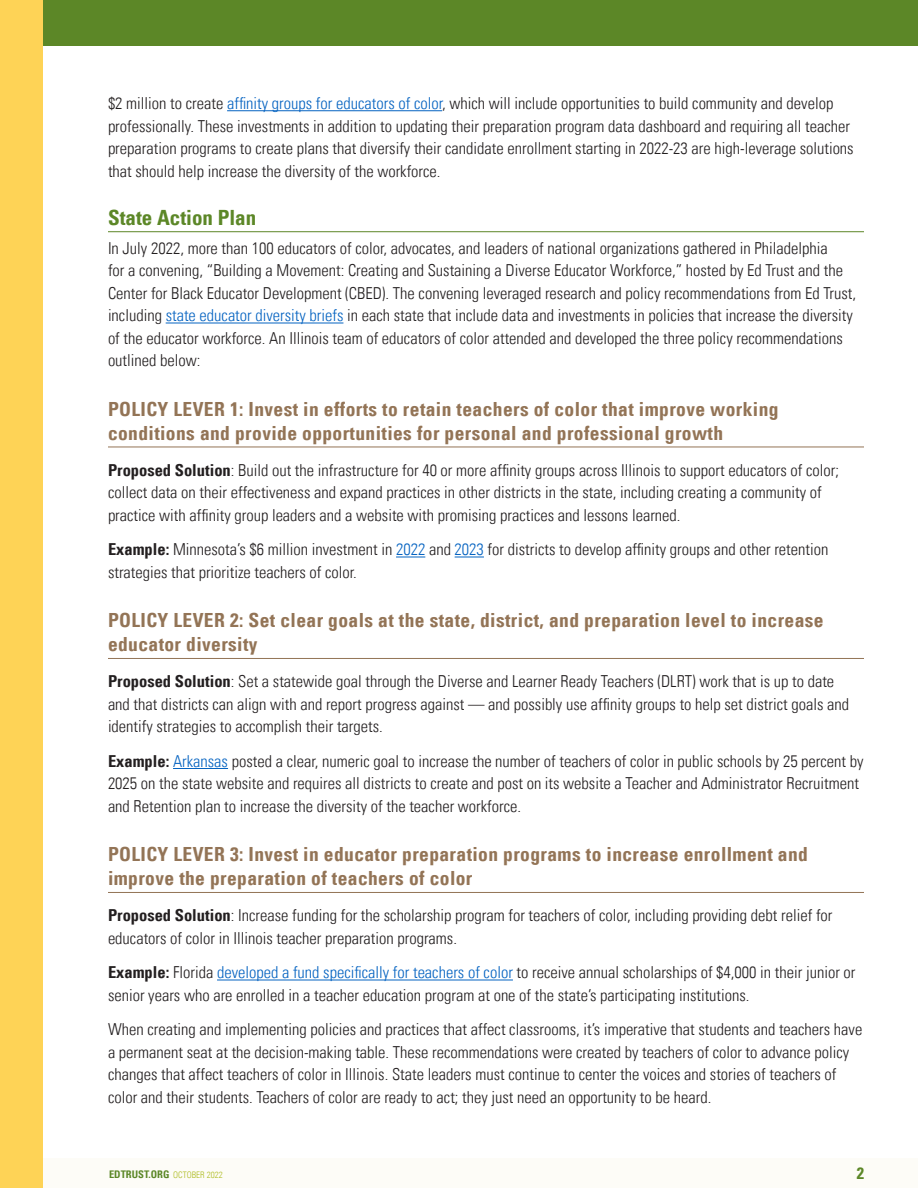
<style>
.page{position:relative;width:918px;height:1188px;background:#fff}
.page>*{position:absolute;margin:0;border:0;box-sizing:border-box;transform-origin:0 0}
._1__Heading-Green_Un{font:700 condensed 21px "Univers LT";color:#5c8727}
.Policy{font:700 condensed 19.5px/24px "Univers LT";letter-spacing:.02em;color:#937456}
.t1{font:300 condensed 16.5px/22.5px "Univers LT";color:#231f20}
.t2{font:700 condensed 16.5px "Univers LT";color:#5c8727}
.t3{font:700 condensed 10.5px "Univers LT";color:#5c8727}
.s1{color:#0563c1}
.s2{font-weight:700}
.s3{font-weight:300;font-size:9px;color:#aebc21}
</style>
<div class="page">
<div style="left:0;top:0;width:918px;height:45px;background:#5c8727"></div>
<div style="left:0;top:1158px;width:918px;height:30px;background:#fdfcf7"></div>
<div style="left:0;top:0;width:43px;height:1188px;background:#fed356"></div>
<hr style="left:227px;top:110px;width:215px;height:1px;background:#0563c1">
<hr style="left:108px;top:231px;width:756px;height:1px;background:#5c8727">
<hr style="left:166px;top:323px;width:177px;height:1px;background:#0563c1">
<hr style="left:108px;top:447px;width:756px;height:1px;background:#937456">
<svg style="left:396px;top:557px;width:29px;height:1px"></svg>
<svg style="left:455px;top:557px;width:29px;height:1px"></svg>
<hr style="left:108px;top:658px;width:756px;height:1px;background:#937456">
<hr style="left:173px;top:768px;width:55px;height:1px;background:#0563c1">
<hr style="left:108px;top:892px;width:756px;height:1px;background:#937456">
<hr style="left:217px;top:980px;width:296px;height:1px;background:#0563c1">
<p class="t1" style="left:108px;top:92px;width:747px">$2 million to create <span class="s1">affinity groups for educators of color</span>, which will include opportunities to build community and develop professionally. These investments in addition to updating their preparation program data dashboard and requiring all teacher preparation programs to create plans that diversify their candidate enrollment starting in 2022-23 are high-leverage solutions that should help increase the diversity of the workforce.</p>
<p class="_1__Heading-Green_Un" style="left:108px;top:204px;width:150px">State Action Plan</p>
<p class="t1" style="left:108px;top:237px;width:750px">In July 2022, more than 100 educators of color, advocates, and leaders of national organizations gathered in Philadelphia<br>for a convening, “Building a Movement: Creating and Sustaining a Diverse Educator Workforce,” hosted by Ed Trust and the Center for Black Educator Development (CBED). The convening leveraged research and policy recommendations from Ed Trust, including <span class="s1">state educator diversity briefs</span> in each state that include data and investments in policies that increase the diversity of the educator workforce. An Illinois team of educators of color attended and developed the three policy recommendations outlined below:</p>
<p class="Policy" style="left:108px;top:397px;width:672px">POLICY LEVER 1: Invest in efforts to retain teachers of color that improve working conditions and provide opportunities for personal and professional growth</p>
<p class="t1" style="left:108px;top:459px;width:733px"><span class="s2">Proposed Solution</span>: Build out the infrastructure for 40 or more affinity groups across Illinois to support educators of color; collect data on their effectiveness and expand practices in other districts in the state, including creating a community of practice with affinity group leaders and a website with promising practices and lessons learned.</p>
<p class="t1" style="left:108px;top:538px;width:722px"><span class="s2">Example:</span> Minnesota’s $6 million investment in <span class="s1">2022</span> and <span class="s1">2023</span> for districts to develop affinity groups and other retention strategies that prioritize teachers of color.</p>
<p class="Policy" style="left:108px;top:608px;width:717px">POLICY LEVER 2: Set clear goals at the state, district, and preparation level to increase educator diversity</p>
<p class="t1" style="left:108px;top:670px;width:743px"><span class="s2">Proposed Solution</span>: Set a statewide goal through the Diverse and Learner Ready Teachers (DLRT) work that is up to date and that districts can align with and report progress against — and possibly use affinity groups to help set district goals and identify strategies to accomplish their targets.</p>
<p class="t1" style="left:108px;top:750px;width:757px"><span class="s2">Example:</span> <span class="s1">Arkansas</span> posted a clear, numeric goal to increase the number of teachers of color in public schools by 25 percent by<br>2025 on the state website and requires all districts to create and post on its website a Teacher and Administrator Recruitment and Retention plan to increase the diversity of the teacher workforce.</p>
<p class="Policy" style="left:108px;top:842px;width:701px">POLICY LEVER 3: Invest in educator preparation programs to increase enrollment and improve the preparation of teachers of color</p>
<p class="t1" style="left:108px;top:904px;width:726px"><span class="s2">Proposed Solution</span>: Increase funding for the scholarship program for teachers of color, including providing debt relief for educators of color in Illinois teacher preparation programs.</p>
<p class="t1" style="left:108px;top:961px;width:749px"><span class="s2">Example:</span> Florida <span class="s1">developed a fund specifically for teachers of color</span> to receive annual scholarships of $4,000 in their junior or senior years who are enrolled in a teacher education program at one of the state’s participating institutions.</p>
<p class="t1" style="left:108px;top:1018px;width:756px">When creating and implementing policies and practices that affect classrooms, it’s imperative that students and teachers have a permanent seat at the decision-making table. These recommendations were created by teachers of color to advance policy changes that affect teachers of color in Illinois. State leaders must continue to center the voices and stories of teachers of color and their students. Teachers of color are ready to act; they just need an opportunity to be heard.</p>
<p class="t3" style="left:109px;top:1168px;width:115px">EDTRUST.ORG <span class="s3">OCTOBER 2022</span></p>
<p class="t2" style="left:857px;top:1163px;width:9px">2</p>
</div>
